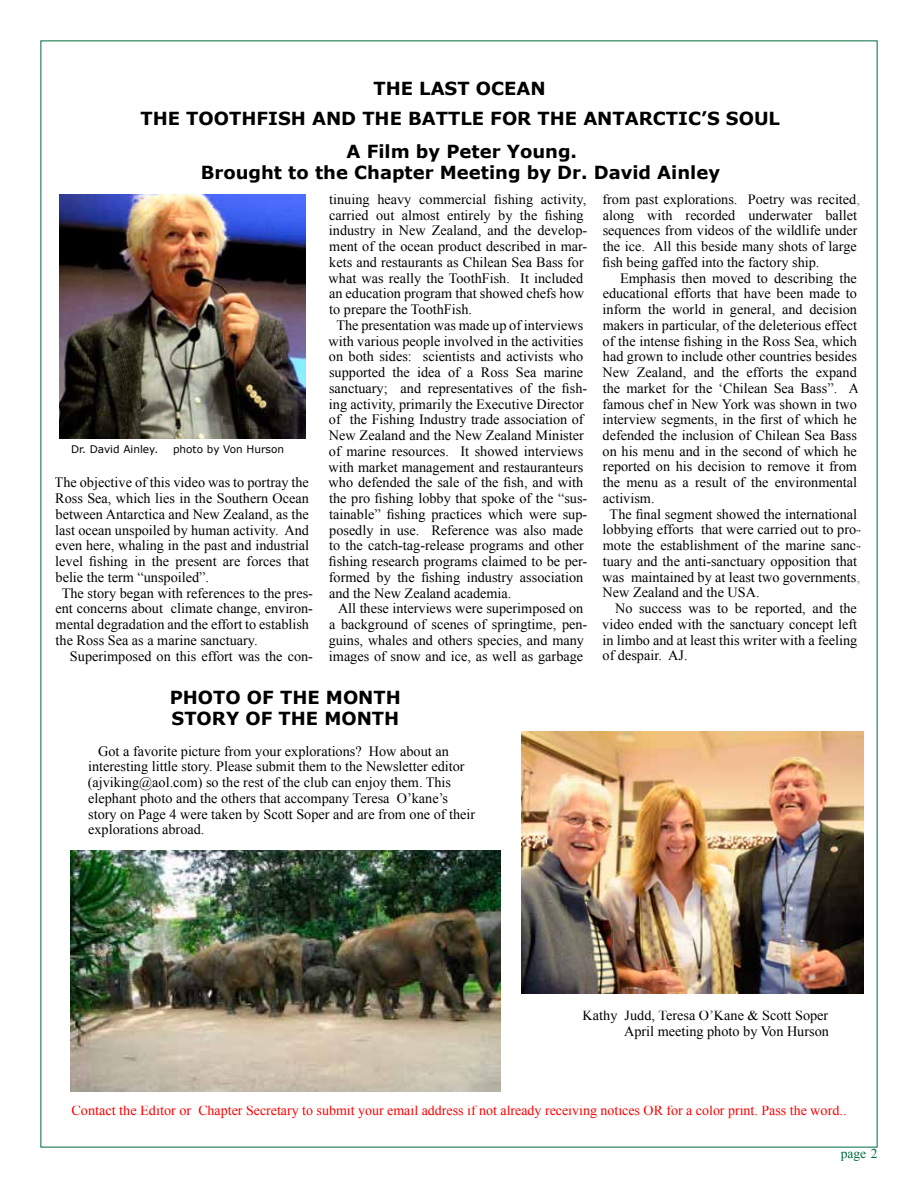
<style>
.page{position:relative;width:918px;height:1188px;background:#fff}
.page>*{position:absolute;margin:0;border:0;box-sizing:border-box;transform-origin:0 0}
.t1{font:700 18px/21px "Verdana";color:#000;text-align:center}
.t2{font:14.25px/15.8px "Times New Roman";color:#000}
.t3{font:14.25px "Times New Roman";color:#f00}
.t4{font:13.5px "Times New Roman";color:#006c3e}
.t5{font:10.5px "Verdana";color:#000}
</style>
<div class="page">
<img style="left:522px;top:731px;width:342px;height:262px">
<img style="left:59px;top:194px;width:247px;height:244px">
<img style="left:70px;top:850px;width:430px;height:241px">
<p class="t1" style="left:141px;top:73px;width:641px;line-height:30px">THE LAST OCEAN<br>THE TOOTHFISH AND THE BATTLE FOR THE ANTARCTIC’S SOUL</p>
<p class="t1" style="left:201px;top:141px;width:521px">A Film by Peter Young.<br>Brought to the Chapter Meeting by Dr. David Ainley</p>
<p class="t5" style="left:71px;top:443px;width:89px">Dr. David Ainley.</p>
<p class="t5" style="left:173px;top:443px;width:113px">photo by Von Hurson</p>
<p class="t2" style="left:55px;top:474px;width:256px">The objective of this video was to portray the</p>
<p class="t2" style="left:55px;top:490px;width:255px">Ross Sea, which lies in the Southern Ocean</p>
<p class="t2" style="left:56px;top:506px;width:255px">between Antarctica and New Zealand, as the</p>
<p class="t2" style="left:55px;top:522px;width:255px">last ocean unspoiled by human activity. And</p>
<p class="t2" style="left:55px;top:537px;width:255px">even here, whaling in the past and industrial</p>
<p class="t2" style="left:55px;top:553px;width:255px">level fishing in the present are forces that</p>
<p class="t2" style="left:56px;top:569px;width:155px">belie the term “unspoiled”.</p>
<p class="t2" style="left:62px;top:585px;width:253px">The story began with references to the pres-</p>
<p class="t2" style="left:55px;top:600px;width:259px">ent concerns about climate change, environ-</p>
<p class="t2" style="left:56px;top:616px;width:255px">mental degradation and the effort to establish</p>
<p class="t2" style="left:56px;top:632px;width:204px">the Ross Sea as a marine sanctuary.</p>
<p class="t2" style="left:70px;top:648px;width:245px">Superimposed on this effort was the con-</p>
<p class="t2" style="left:329px;top:191px;width:259px">tinuing heavy commercial fishing activity,</p>
<p class="t2" style="left:329px;top:207px;width:256px">carried out almost entirely by the fishing</p>
<p class="t2" style="left:329px;top:223px;width:260px">industry in New Zealand, and the develop-</p>
<p class="t2" style="left:329px;top:238px;width:260px">ment of the ocean product described in mar-</p>
<p class="t2" style="left:329px;top:254px;width:256px">kets and restaurants as Chilean Sea Bass for</p>
<p class="t2" style="left:329px;top:270px;width:256px">what was really the ToothFish. It included</p>
<p class="t2" style="left:329px;top:286px;width:256px">an education program that showed chefs how</p>
<p class="t2" style="left:329px;top:301px;width:144px">to prepare the ToothFish.</p>
<p class="t2" style="left:336px;top:317px;width:248px">The presentation was made up of interviews</p>
<p class="t2" style="left:329px;top:333px;width:256px">with various people involved in the activities</p>
<p class="t2" style="left:329px;top:349px;width:256px">on both sides: scientists and activists who</p>
<p class="t2" style="left:329px;top:364px;width:256px">supported the idea of a Ross Sea marine</p>
<p class="t2" style="left:329px;top:380px;width:260px">sanctuary; and representatives of the fish-</p>
<p class="t2" style="left:329px;top:396px;width:256px">ing activity, primarily the Executive Director</p>
<p class="t2" style="left:329px;top:411px;width:256px">of the Fishing Industry trade association of</p>
<p class="t2" style="left:329px;top:427px;width:256px">New Zealand and the New Zealand Minister</p>
<p class="t2" style="left:329px;top:443px;width:256px">of marine resources. It showed interviews</p>
<p class="t2" style="left:329px;top:459px;width:256px">with market management and restauranteurs</p>
<p class="t2" style="left:329px;top:474px;width:256px">who defended the sale of the fish, and with</p>
<p class="t2" style="left:329px;top:490px;width:260px">the pro fishing lobby that spoke of the “sus-</p>
<p class="t2" style="left:329px;top:506px;width:260px">tainable” fishing practices which were sup-</p>
<p class="t2" style="left:329px;top:522px;width:256px">posedly in use. Reference was also made</p>
<p class="t2" style="left:329px;top:537px;width:256px">to the catch-tag-release programs and other</p>
<p class="t2" style="left:329px;top:553px;width:260px">fishing research programs claimed to be per-</p>
<p class="t2" style="left:329px;top:569px;width:256px">formed by the fishing industry association</p>
<p class="t2" style="left:329px;top:585px;width:184px">and the New Zealand academia.</p>
<p class="t2" style="left:338px;top:600px;width:247px">All these interviews were superimposed on</p>
<p class="t2" style="left:329px;top:616px;width:260px">a background of scenes of springtime, pen-</p>
<p class="t2" style="left:329px;top:632px;width:257px">guins, whales and others species, and many</p>
<p class="t2" style="left:329px;top:648px;width:256px">images of snow and ice, as well as garbage</p>
<p class="t1" style="left:170px;top:687px;width:233px;text-align:left">PHOTO OF THE MONTH<br>STORY OF THE MONTH</p>
<p class="t2" style="left:88px;top:743px;width:389px;text-indent:11px">Got a favorite picture from your explorations? How about an interesting little story. Please submit them to the Newsletter editor (ajviking@aol.com) so the rest of the club can enjoy them. This elephant photo and the others that accompany Teresa O’kane’s story on Page 4 were taken by Scott Soper and are from one of their explorations abroad.</p>
<p class="t2" style="left:602px;top:191px;width:259px">from past explorations. Poetry was recited, along with recorded underwater ballet sequences from videos of the wildlife under the ice. All this beside many shots of large fish being gaffed into the factory ship.</p>
<p class="t2" style="left:620px;top:270px;width:238px">Emphasis then moved to describing the</p>
<p class="t2" style="left:603px;top:285px;width:256px">educational efforts that have been made to</p>
<p class="t2" style="left:603px;top:301px;width:256px">inform the world in general, and decision</p>
<p class="t2" style="left:603px;top:317px;width:256px">makers in particular, of the deleterious effect</p>
<p class="t2" style="left:603px;top:333px;width:256px">of the intense fishing in the Ross Sea, which</p>
<p class="t2" style="left:603px;top:348px;width:256px">had grown to include other countries besides</p>
<p class="t2" style="left:603px;top:364px;width:256px">New Zealand, and the efforts the expand</p>
<p class="t2" style="left:603px;top:380px;width:258px">the market for the ‘Chilean Sea Bass”. A</p>
<p class="t2" style="left:602px;top:396px;width:256px">famous chef in New York was shown in two</p>
<p class="t2" style="left:603px;top:411px;width:256px">interview segments, in the first of which he</p>
<p class="t2" style="left:603px;top:427px;width:256px">defended the inclusion of Chilean Sea Bass</p>
<p class="t2" style="left:603px;top:443px;width:256px">on his menu and in the second of which he</p>
<p class="t2" style="left:603px;top:459px;width:256px">reported on his decision to remove it from</p>
<p class="t2" style="left:603px;top:474px;width:256px">the menu as a result of the environmental</p>
<p class="t2" style="left:603px;top:490px;width:53px">activism.</p>
<p class="t2" style="left:610px;top:506px;width:249px">The final segment showed the international</p>
<p class="t2" style="left:603px;top:522px;width:260px">lobbying efforts that were carried out to pro-</p>
<p class="t2" style="left:603px;top:537px;width:260px">mote the establishment of the marine sanc-</p>
<p class="t2" style="left:603px;top:553px;width:256px">tuary and the anti-sanctuary opposition that</p>
<p class="t2" style="left:602px;top:569px;width:259px">was maintained by at least two governments,</p>
<p class="t2" style="left:603px;top:585px;width:159px">New Zealand and the USA.</p>
<p class="t2" style="left:615px;top:600px;width:243px">No success was to be reported, and the</p>
<p class="t2" style="left:602px;top:616px;width:256px">video ended with the sanctuary concept left</p>
<p class="t2" style="left:603px;top:632px;width:256px">in limbo and at least this writer with a feeling</p>
<p class="t2" style="left:603px;top:648px;width:87px">of despair. AJ.</p>
<p class="t2" style="left:583px;top:1007px;width:248px;text-align:right">Kathy Judd, Teresa O’Kane &amp; Scott Soper<br>April meeting photo by Von Hurson</p>
<p class="t3" style="left:71px;top:1101px;width:777px">Contact the Editor or Chapter Secretary to submit your email address if not already receiving notices OR for a color print. Pass the word..</p>
<p class="t4" style="left:841px;top:1144px;width:38px">page 2</p>
</div>
